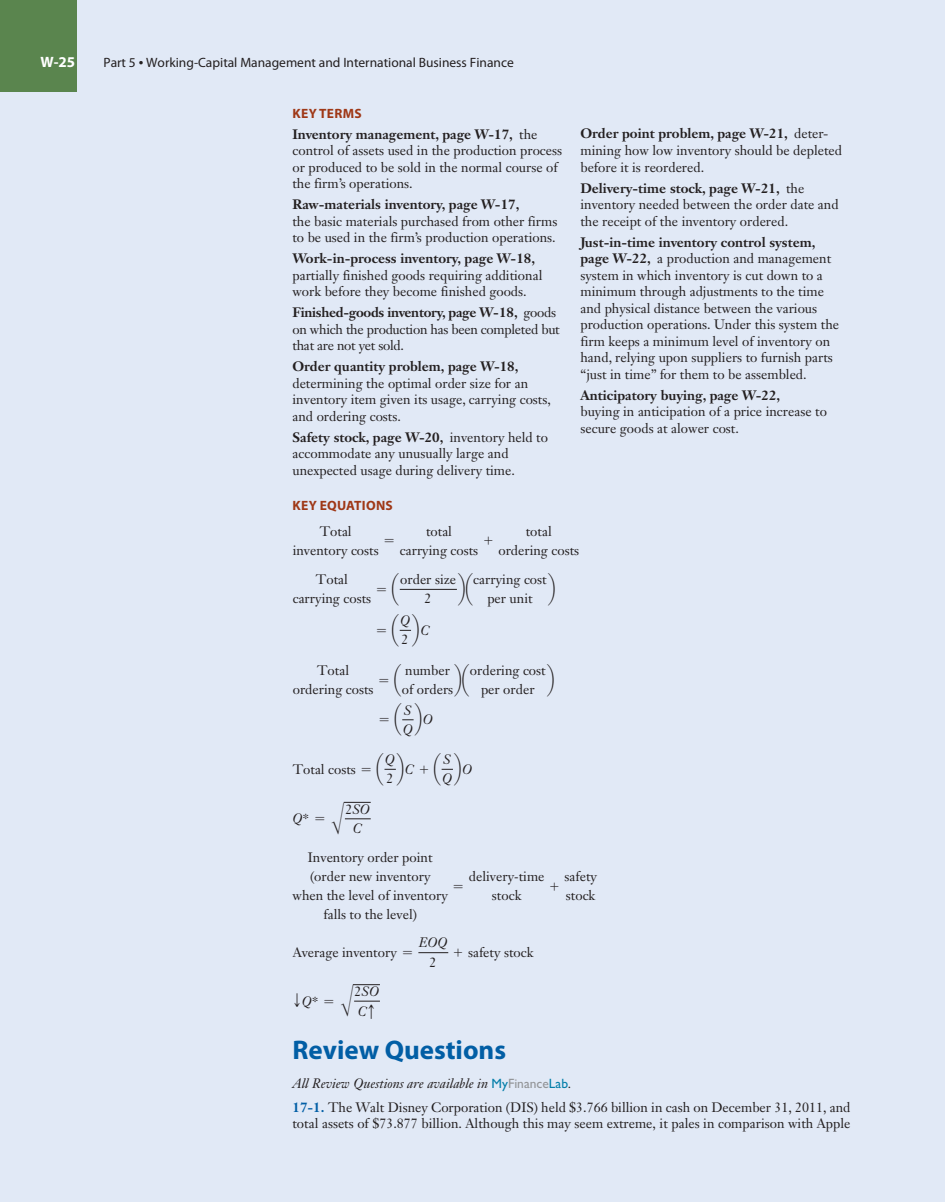
<style>
.page{position:relative;width:945px;height:1202px;background:#fff}
.page>*{position:absolute;margin:0;border:0;box-sizing:border-box;transform-origin:0 0}
.t1{font:700 27px "Myriad Pro";color:#015ea5}
.t2{font:700 15px "Myriad Pro";color:#fff}
.t3{font:13.5px/16.5px "Janson Text LT Std";color:#231f20}
.t4{font:700 13.5px "Janson Text LT Std";color:#231f20}
.t5{font:13.5px/16.5px "Janson Text LT Std";letter-spacing:-.02em;color:#231f20}
.t6{font:13.5px "Myriad Pro";color:#231f20}
.t7{font:700 13.5px "Myriad Pro";letter-spacing:.02em;color:#9f3817}
.t8{font:italic 13.5px/18.9px "Janson Text LT Std";color:#231f20}
.t9{font:13.5px "Pearson MATHPRO18";color:#231f20}
.t10{font:13.5px "Pearson MATHPRO08";color:#231f20}
.t11{font:13.5px "Pearson MATHPRO02";color:#231f20}
.t12{font:13.5px "Pearson MATHPRO20";color:#231f20}
.s1{font-size:16.5px}
.s2{font-weight:700}
.s3{font-family:"Pearson MATHPRO18"}
.s4{font-family:"Janson Text LT Std";font-style:italic}
.s5{font-family:"Pearson MATHPRO08"}
.s6{font-family:"Pearson MATHPRO02"}
.s7{font-family:"Pearson MATHPRO11";font-style:normal}
.s8{font-family:"Pearson MATHPRO08";font-style:normal}
.s9{font-style:normal}
.s10{font-family:"Pearson MATHPRO11"}
.s11{font-family:"Pearson MATHPRO02";font-size:14.1px}
.s12{font-style:italic}
.s13{font-family:"Gill Sans Std";color:#057faa}
.s14{font-family:"Gill Sans Std";color:#939598}
.s15{font-weight:700;color:#015ea5}
</style>
<div class="page">
<div style="left:0;top:0;width:932px;height:1202px;background:#e1e9f6"></div>
<div style="left:932px;top:0;width:13px;height:1202px;background:#e1e9f6"></div>
<div style="left:0;top:0;width:76px;height:92px;background:#5a854e"></div>
<hr style="left:400px;top:589px;width:57px;height:1px;background:#231f20">
<svg style="left:402px;top:719px;width:12px;height:1px"></svg>
<svg style="left:345px;top:818px;width:26px;height:1px"></svg>
<svg style="left:344px;top:802px;width:27px;height:1px"></svg>
<hr style="left:418px;top:952px;width:30px;height:1px;background:#231f20">
<svg style="left:354px;top:1000px;width:26px;height:1px"></svg>
<svg style="left:353px;top:984px;width:27px;height:1px"></svg>
<p class="t2" style="left:40px;top:53px;width:36px">W-25</p>
<p class="t6" style="left:104px;top:55px;width:412px">Part 5 <span class="s1">•</span> Working-Capital Management and International Business Finance</p>
<p class="t7" style="left:293px;top:106px;width:43px">KEY TERMS</p>
<p class="t3" style="left:292px;top:125px;width:271px"><span class="s2">Inventory management, page W-17,</span> the control of assets used in the production process or produced to be sold in the normal course of the firm’s operations.</p>
<p class="t4" style="left:292px;top:196px;width:228px">Raw-materials inventory, page W-17,</p>
<p class="t3" style="left:292px;top:212px;width:266px">the basic materials purchased from other firms to be used in the firm’s production operations.</p>
<p class="t4" style="left:292px;top:250px;width:244px">Work-in-process inventory, page W-18,</p>
<p class="t3" style="left:292px;top:266px;width:252px">partially finished goods requiring additional work before they become finished goods.</p>
<p class="t5" style="left:292px;top:304px;width:269px"><span class="s2">Finished-goods inventory, page W-18,</span> goods on which the production has been completed but that are not yet sold.</p>
<p class="t4" style="left:292px;top:358px;width:228px">Order quantity problem, page W-18,</p>
<p class="t3" style="left:292px;top:374px;width:260px">determining the optimal order size for an inventory item given its usage, carrying costs, and ordering costs.</p>
<p class="t3" style="left:292px;top:428px;width:257px"><span class="s2">Safety stock, page W-20,</span> inventory held to accommodate any unusually large and unexpected usage during delivery time.</p>
<p class="t3" style="left:580px;top:125px;width:263px"><span class="s2">Order point problem, page W-21,</span> deter&shy;mining how low inventory should be depleted before it is reordered.</p>
<p class="t3" style="left:580px;top:179px;width:260px"><span class="s2">Delivery-time stock, page W-21,</span> the inventory needed between the order date and the receipt of the inventory ordered.</p>
<p class="t3" style="left:580px;top:233px;width:260px"><span class="s2">Just-in-time inventory control system, page W-22,</span> a production and management system in which inventory is cut down to a minimum through adjustments to the time and physical distance between the various production operations. Under this system the firm keeps a minimum level of inventory on hand, relying upon suppliers to furnish parts “just in time” for them to be assembled.</p>
<p class="t4" style="left:580px;top:386px;width:201px">Anticipatory buying, page W-22,</p>
<p class="t3" style="left:580px;top:403px;width:248px">buying in anticipation of a price increase to secure goods at alower cost.</p>
<p class="t7" style="left:293px;top:498px;width:44px">KEY EQUATIONS</p>
<p class="t3" style="left:293px;top:521px;width:88px;line-height:18.9px;text-align:center">Total inventory costs</p>
<p class="t3" style="left:400px;top:521px;width:80px;line-height:18.9px;text-align:center">total<br>carrying costs</p>
<p class="t11" style="left:484px;top:532px;width:9px">+</p>
<p class="t3" style="left:498px;top:521px;width:82px;line-height:18.9px;text-align:center">total<br>ordering costs</p>
<p class="t10" style="left:385px;top:533px;width:10px">=</p>
<p class="t3" style="left:293px;top:570px;width:80px;line-height:18.9px;text-align:center">Total carrying costs</p>
<p class="t10" style="left:377px;top:582px;width:23px">= <span class="s3">A</span></p>
<p class="t3" style="left:400px;top:570px;width:57px;line-height:18.9px;text-align:center">order size<br>2</p>
<p class="t9" style="left:458px;top:581px;width:16px">BA</p>
<p class="t3" style="left:473px;top:570px;width:75px;line-height:18.9px;text-align:center">carrying cost per unit</p>
<p class="t9" style="left:548px;top:581px;width:8px">B</p>
<p class="t10" style="left:377px;top:622px;width:23px">= <span class="s3">A</span></p>
<p class="t8" style="left:400px;top:611px;width:12px">Q</p>
<p class="t9" style="left:412px;top:622px;width:19px">B<span class="s4">C</span></p>
<p class="t3" style="left:402px;top:631px;width:9px">2</p>
<p class="t3" style="left:293px;top:661px;width:82px;line-height:18.9px;text-align:center">Total ordering costs</p>
<p class="t10" style="left:380px;top:672px;width:23px">= <span class="s3">A</span></p>
<p class="t3" style="left:402px;top:661px;width:53px;line-height:18.9px">number of orders</p>
<p class="t9" style="left:455px;top:672px;width:16px">BA</p>
<p class="t3" style="left:470px;top:661px;width:77px;line-height:18.9px;text-align:center">ordering cost per order</p>
<p class="t9" style="left:547px;top:672px;width:8px">B</p>
<p class="t10" style="left:380px;top:712px;width:23px">= <span class="s3">A</span></p>
<p class="t8" style="left:403px;top:701px;width:12px">S<br>Q</p>
<p class="t9" style="left:415px;top:711px;width:19px">B<span class="s4">O</span></p>
<p class="t3" style="left:293px;top:760px;width:92px">Total costs <span class="s5">=</span> <span class="s3">A</span></p>
<p class="t8" style="left:385px;top:749px;width:12px">Q</p>
<p class="t9" style="left:397px;top:761px;width:45px">B<span class="s4">C</span><span class="s6">+</span>A</p>
<p class="t8" style="left:442px;top:750px;width:12px">S<br>Q</p>
<p class="t9" style="left:454px;top:761px;width:19px">B<span class="s4">O</span></p>
<p class="t3" style="left:386px;top:770px;width:9px">2</p>
<p class="t8" style="left:293px;top:809px;width:33px">Q<span class="s7">*</span> <span class="s8">=</span></p>
<p class="t12" style="left:332px;top:820px;width:13px">A</p>
<p class="t8" style="left:345px;top:800px;width:26px;text-align:center"><span class="s9">2</span>SO<br>C</p>
<p class="t3" style="left:293px;top:848px;width:157px;line-height:18.9px;text-align:center">Inventory order point (order new inventory<br>when the level of inventory falls to the level)</p>
<p class="t3" style="left:469px;top:867px;width:77px;line-height:18.9px;text-align:center">delivery<span class="s10">@</span>time stock</p>
<p class="t11" style="left:551px;top:878px;width:9px">+</p>
<p class="t3" style="left:565px;top:867px;width:34px;line-height:18.9px">safety stock</p>
<p class="t10" style="left:454px;top:878px;width:10px">=</p>
<p class="t8" style="left:419px;top:933px;width:30px">EOQ</p>
<p class="t3" style="left:430px;top:953px;width:9px">2</p>
<p class="t3" style="left:454px;top:944px;width:81px"><span class="s6">+</span> safety stock</p>
<p class="t3" style="left:293px;top:944px;width:121px">Average inventory <span class="s5">=</span></p>
<p class="t11" style="left:294px;top:992px;width:41px">T<span class="s4">Q</span><span class="s10">*</span> <span class="s5">=</span></p>
<p class="t12" style="left:341px;top:1002px;width:35px">A<span class="s4">C</span><span class="s11">c</span></p>
<p class="t8" style="left:355px;top:982px;width:26px"><span class="s9">2</span>SO</p>
<h1 class="t1" style="left:292px;top:1035px;width:215px">REVIEW QUESTIONS</h1>
<p class="t3" style="left:292px;top:1070px;width:560px;line-height:24px"><span class="s12">All Review Questions are available in</span> <span class="s13">My</span><span class="s14">Finance</span><span class="s13">Lab</span><span class="s12">.<br></span><span class="s15">17-1.</span> The Walt Disney Corporation (DIS) held $3.766 billion in cash on December 31, 2011, and</p>
<p class="t3" style="left:292px;top:1115px;width:559px">total assets of $73.877 billion. Although this may seem extreme, it pales in comparison with Apple</p>
</div>
